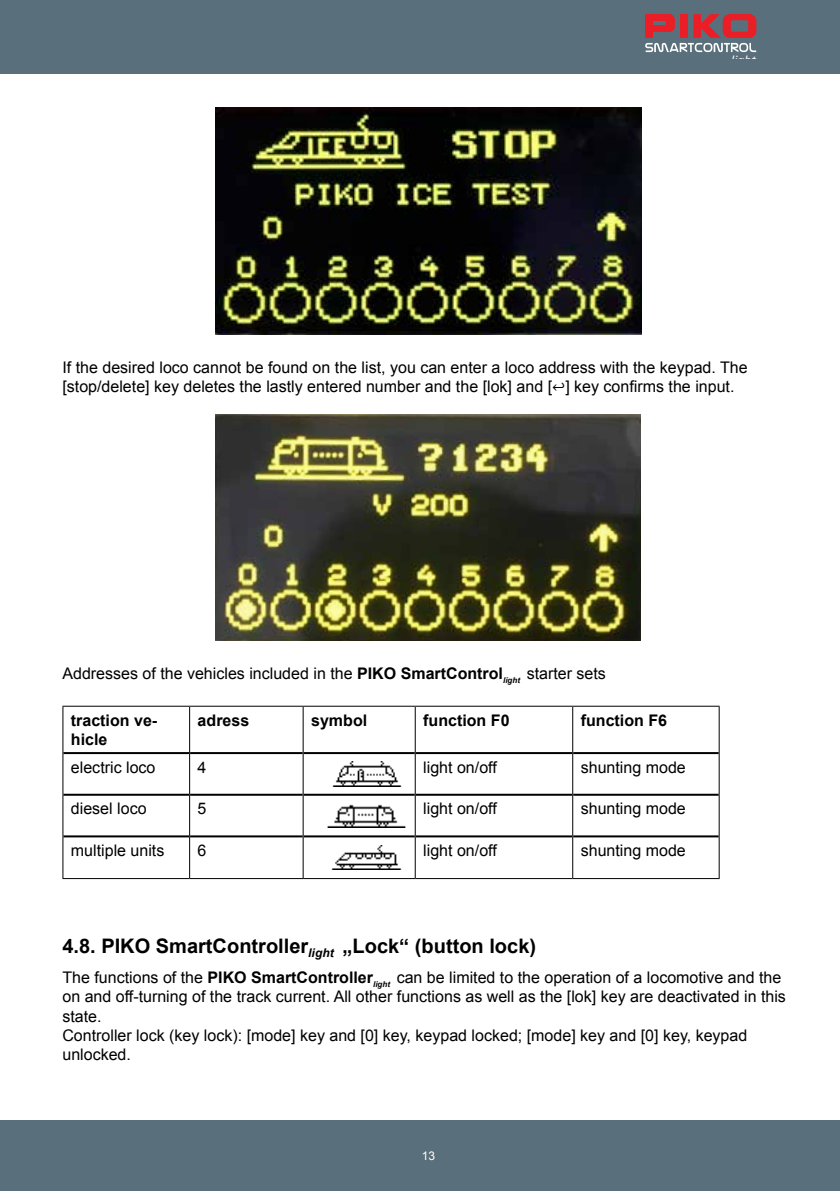
<style>
.page{position:relative;width:840px;height:1191px;background:#fff}
.page>*{position:absolute;margin:0;border:0;box-sizing:border-box;transform-origin:0 0}
.t1{font:700 20px "Arial";color:#000}
.t2{font:16px/19.2px "Arial";color:#000}
.t3{font:700 16px/19.2px "Arial";color:#000}
.t4{font:12px "Arial";color:#fff}
.t5{font:italic 11.4px "Frutiger LT Std";color:#fff}
.s1{font-family:"Cambria Math"}
.s2{font-weight:700}
</style>
<div class="page">
<div style="left:0;top:1120px;width:839px;height:71px;background:#596f7b"></div>
<div style="left:0;top:0;width:839px;height:74px;background:#596f7b"></div>
<svg style="left:645px;top:14px;width:110px;height:38px"></svg>
<img style="left:215px;top:108px;width:426px;height:227px">
<img style="left:215px;top:415px;width:425px;height:225px">
<hr style="left:63px;top:752px;width:126px;height:2px;background:#000">
<hr style="left:190px;top:752px;width:112px;height:2px;background:#000">
<hr style="left:303px;top:752px;width:111px;height:2px;background:#000">
<hr style="left:415px;top:752px;width:157px;height:2px;background:#000">
<hr style="left:573px;top:752px;width:145px;height:2px;background:#000">
<hr style="left:63px;top:793px;width:126px;height:2px;background:#000">
<hr style="left:190px;top:793px;width:112px;height:2px;background:#000">
<hr style="left:303px;top:793px;width:111px;height:2px;background:#000">
<hr style="left:415px;top:793px;width:157px;height:2px;background:#000">
<hr style="left:573px;top:793px;width:145px;height:2px;background:#000">
<hr style="left:63px;top:835px;width:126px;height:2px;background:#000">
<hr style="left:190px;top:835px;width:112px;height:2px;background:#000">
<hr style="left:303px;top:835px;width:111px;height:2px;background:#000">
<hr style="left:415px;top:835px;width:157px;height:2px;background:#000">
<hr style="left:573px;top:835px;width:145px;height:2px;background:#000">
<hr style="left:62px;top:705px;width:127px;height:1px;background:#000">
<hr style="left:62px;top:706px;width:1px;height:47px;background:#000">
<hr style="left:189px;top:705px;width:114px;height:1px;background:#000">
<hr style="left:189px;top:706px;width:1px;height:47px;background:#000">
<hr style="left:303px;top:705px;width:112px;height:1px;background:#000">
<hr style="left:302px;top:706px;width:1px;height:47px;background:#000">
<hr style="left:415px;top:705px;width:157px;height:1px;background:#000">
<hr style="left:414px;top:706px;width:1px;height:47px;background:#000">
<hr style="left:572px;top:705px;width:147px;height:1px;background:#000">
<hr style="left:572px;top:706px;width:1px;height:47px;background:#000">
<hr style="left:718px;top:706px;width:1px;height:47px;background:#000">
<hr style="left:62px;top:753px;width:1px;height:41px;background:#000">
<hr style="left:189px;top:753px;width:1px;height:41px;background:#000">
<hr style="left:302px;top:753px;width:1px;height:41px;background:#000">
<hr style="left:414px;top:753px;width:1px;height:41px;background:#000">
<hr style="left:572px;top:753px;width:1px;height:41px;background:#000">
<hr style="left:718px;top:753px;width:1px;height:41px;background:#000">
<hr style="left:62px;top:794px;width:1px;height:42px;background:#000">
<hr style="left:189px;top:794px;width:1px;height:42px;background:#000">
<hr style="left:302px;top:794px;width:1px;height:42px;background:#000">
<hr style="left:414px;top:794px;width:1px;height:42px;background:#000">
<hr style="left:572px;top:794px;width:1px;height:42px;background:#000">
<hr style="left:718px;top:794px;width:1px;height:42px;background:#000">
<hr style="left:62px;top:836px;width:1px;height:42px;background:#000">
<hr style="left:189px;top:836px;width:1px;height:42px;background:#000">
<hr style="left:302px;top:836px;width:1px;height:42px;background:#000">
<hr style="left:414px;top:836px;width:1px;height:42px;background:#000">
<hr style="left:572px;top:836px;width:1px;height:42px;background:#000">
<hr style="left:718px;top:836px;width:1px;height:42px;background:#000">
<hr style="left:62px;top:878px;width:127px;height:1px;background:#000">
<hr style="left:189px;top:878px;width:114px;height:1px;background:#000">
<hr style="left:303px;top:878px;width:112px;height:1px;background:#000">
<hr style="left:415px;top:878px;width:157px;height:1px;background:#000">
<hr style="left:572px;top:878px;width:147px;height:1px;background:#000">
<img style="left:332px;top:761px;width:70px;height:25px">
<img style="left:327px;top:804px;width:79px;height:23px">
<img style="left:331px;top:845px;width:71px;height:24px">
<p class="t5" style="left:730px;top:53px;width:26px">light</p>
<p class="t2" style="left:62px;top:358px;width:686px">If the desired loco cannot be found on the list, you can enter a loco address with the keypad. The [stop/delete] key deletes the lastly entered number and the [lok] and [<span class="s1">↩</span>] key confirms the input.</p>
<p class="t2" style="left:62px;top:663px;width:544px">Addresses of the vehicles included in the <span class="s2">PIKO SmartControl</span><sub>light</sub> starter sets</p>
<p class="t3" style="left:71px;top:711px;width:88px">traction ve&shy;hicle</p>
<p class="t3" style="left:197px;top:711px;width:53px">adress</p>
<p class="t3" style="left:311px;top:711px;width:58px">symbol</p>
<p class="t3" style="left:423px;top:711px;width:88px">function F0</p>
<p class="t3" style="left:580px;top:711px;width:88px">function F6</p>
<p class="t2" style="left:71px;top:757px;width:86px">electric loco</p>
<p class="t2" style="left:197px;top:757px;width:10px">4</p>
<p class="t2" style="left:423px;top:757px;width:75px">light on/off</p>
<p class="t2" style="left:580px;top:757px;width:106px">shunting mode</p>
<p class="t2" style="left:71px;top:799px;width:77px">diesel loco</p>
<p class="t2" style="left:197px;top:799px;width:10px">5</p>
<p class="t2" style="left:423px;top:799px;width:75px">light on/off</p>
<p class="t2" style="left:580px;top:799px;width:106px">shunting mode</p>
<p class="t2" style="left:71px;top:841px;width:95px">multiple units</p>
<p class="t2" style="left:197px;top:841px;width:10px">6</p>
<p class="t2" style="left:423px;top:841px;width:75px">light on/off</p>
<p class="t2" style="left:580px;top:841px;width:106px">shunting mode</p>
<p class="t1" style="left:62px;top:932px;width:475px">4.8. PIKO SmartController<sub>light</sub> „Lock“ (button lock)</p>
<p class="t2" style="left:62px;top:968px;width:724px">The functions of the <span class="s2">PIKO SmartController</span><sub>light</sub> can be limited to the operation of a locomotive and the on and off-turning of the track current. All other functions as well as the [lok] key are deactivated in this state.<br>Controller lock (key lock): [mode] key and [0] key, keypad locked; [mode] key and [0] key, keypad unlocked.</p>
<p class="t4" style="left:421px;top:1147px;width:15px">13</p>
</div>
